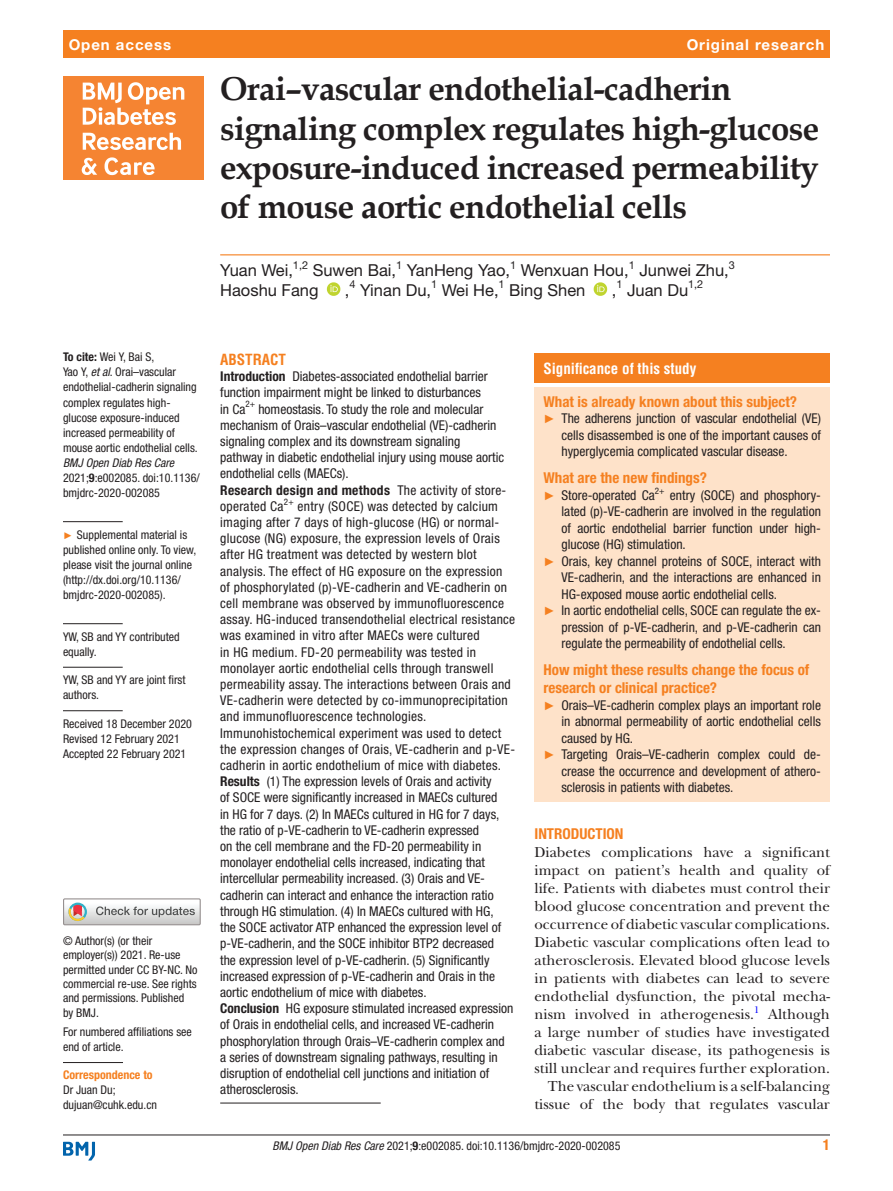
<style>
.page{position:relative;width:893px;height:1191px;background:#fff}
.page>*{position:absolute;margin:0;border:0;box-sizing:border-box;transform-origin:0 0}
.t1{font:700 33px/39px "Book Antiqua";letter-spacing:-.02em;color:#231f20}
.t2{font:16.5px "Helvetica Neue LT Std";color:#231f20}
.t3{font:15px/18px "New Baskerville";color:#231f20;text-align:justify}
.t4{font:700 condensed 15px/18px "Helvetica Neue LT Std";color:#f58020}
.t5{font:700 15px "Helvetica Neue LT Std";letter-spacing:.065em;color:#fff}
.t6{font:700 condensed 15px "Helvetica";color:#fff}
.t7{font:700 condensed 15px "Helvetica";color:#f58020}
.t8{font:condensed 13.5px/16.2px "Helvetica Neue LT Std";color:#231f20}
.t9{font:condensed 12px/15px "Helvetica Neue LT Std";color:#231f20}
.t10{font:700 condensed 12px "Helvetica Neue LT Std";color:#f58020}
.t11{font:10.95px "Helvetica Neue LT Std";color:#231f20}
.s1{font-weight:700}
.s2{font-style:italic}
.s3{font-family:"Arial";font-stretch:normal;font-size:9.75px;color:#f58020}
.s4{font-family:"Arial";font-stretch:normal;font-size:12px;color:#f58020}
</style>
<div class="page">
<hr style="left:63px;top:1134px;width:767px;height:1px;background:#231f20">
<svg style="left:63px;top:1141px;width:32px;height:19px"></svg>
<div style="left:63px;top:31px;width:767px;height:27px;background:#f58020"></div>
<hr style="left:220px;top:254px;width:610px;height:1px;background:#f58020">
<svg style="left:327px;top:282px;width:13px;height:14px"></svg>
<svg style="left:594px;top:282px;width:13px;height:14px"></svg>
<hr style="left:63px;top:1062px;width:60px;height:1px;background:#231f20">
<hr style="left:63px;top:521px;width:60px;height:1px;background:#231f20">
<hr style="left:63px;top:623px;width:60px;height:1px;background:#231f20">
<hr style="left:63px;top:667px;width:60px;height:1px;background:#231f20">
<hr style="left:63px;top:710px;width:60px;height:1px;background:#231f20">
<div style="left:63px;top:898px;width:138px;height:27px;border:1px solid #969090"></div>
<svg style="left:64px;top:899px;width:136px;height:25px"></svg>
<div style="left:63px;top:76px;width:140px;height:104px;background:#f58432"></div>
<svg style="left:83px;top:82px;width:101px;height:43px"></svg>
<svg style="left:83px;top:133px;width:98px;height:17px"></svg>
<svg style="left:82px;top:158px;width:15px;height:17px"></svg>
<svg style="left:105px;top:157px;width:50px;height:18px"></svg>
<hr style="left:220px;top:1102px;width:161px;height:1px;background:#231f20">
<div style="left:534px;top:353px;width:296px;height:30px;background:#f58020"></div>
<div style="left:534px;top:387px;width:296px;height:414px;background:#fee2c9"></div>
<p class="t5" style="left:69px;top:35px;width:104px">Open access</p>
<p class="t5" style="left:687px;top:35px;width:139px">Original research</p>
<h1 class="t1" style="left:220px;top:70px;width:601px">Orai–vascular endothelial-cadherin signaling complex regulates high-glucose exposure-induced increased permeability of mouse aortic endothelial cells</h1>
<p class="t2" style="left:220px;top:260px;width:74px">Yuan Wei,</p>
<p class="t11" style="left:293px;top:258px;width:17px">1,2</p>
<p class="t2" style="left:313px;top:260px;width:85px">Suwen Bai,</p>
<p class="t11" style="left:396px;top:258px;width:8px">1</p>
<p class="t2" style="left:407px;top:260px;width:105px">YanHeng Yao,</p>
<p class="t11" style="left:510px;top:258px;width:8px">1</p>
<p class="t2" style="left:521px;top:260px;width:109px">Wenxuan Hou,</p>
<p class="t11" style="left:629px;top:258px;width:8px">1</p>
<p class="t2" style="left:639px;top:260px;width:91px">Junwei Zhu,</p>
<p class="t11" style="left:729px;top:258px;width:8px">3</p>
<p class="t2" style="left:220px;top:280px;width:100px">Haoshu Fang</p>
<p class="t2" style="left:345px;top:280px;width:242px">,<sup>4</sup> Yinan Du,<sup>1</sup> Wei He,<sup>1</sup> Bing Shen</p>
<p class="t2" style="left:612px;top:280px;width:93px">,<sup>1</sup> Juan Du<sup>1,2</sup></p>
<p class="t9" style="left:63px;top:350px;width:136px"><span class="s1">To cite:</span> Wei Y, Bai S,<br>Yao Y, <span class="s2">et al</span>. Orai–vascular endothelial-cadherin signaling complex regulates high&shy;glucose exposure-induced increased permeability of mouse aortic endothelial cells.</p>
<p class="t9" style="left:63px;top:455px;width:138px"><span class="s2">BMJ Open Diab Res Care<br></span>2021;<span class="s1">9</span>:e002085. doi:10.1136/ bmjdrc-2020-002085</p>
<p class="t9" style="left:63px;top:527px;width:135px"><span class="s3">►</span> Supplemental material is published online only. To view, please visit the journal online (http://dx.doi.org/10.1136/ bmjdrc-2020-002085).</p>
<p class="t9" style="left:63px;top:629px;width:118px">YW, SB and YY contributed equally.</p>
<p class="t9" style="left:63px;top:672px;width:124px">YW, SB and YY are joint first authors.</p>
<p class="t9" style="left:63px;top:716px;width:130px">Received 18 December 2020<br>Revised 12 February 2021<br>Accepted 22 February 2021</p>
<p class="t9" style="left:63px;top:933px;width:136px;line-height:14.4px">© Author(s) (or their employer(s)) 2021. Re-use permitted under CC BY-NC. No commercial re-use. See rights and permissions. Published by BMJ.</p>
<p class="t9" style="left:63px;top:1024px;width:130px">For numbered affiliations see end of article.</p>
<p class="t10" style="left:63px;top:1067px;width:91px">Correspondence to</p>
<p class="t9" style="left:63px;top:1082px;width:96px">Dr Juan Du; dujuan@cuhk.edu.cn</p>
<p class="t7" style="left:220px;top:350px;width:67px">ABSTRACT</p>
<p class="t8" style="left:220px;top:368px;width:297px"><span class="s1">Introduction</span> Diabetes-associated endothelial barrier function impairment might be linked to disturbances<br>in Ca<sup>2+</sup> homeostasis. To study the role and molecular mechanism of Orais–vascular endothelial (VE)-cadherin signaling complex and its downstream signaling<br>pathway in diabetic endothelial injury using mouse aortic endothelial cells (MAECs).<br><span class="s1">Research design and methods</span> The activity of store&shy;operated Ca<sup>2+</sup> entry (SOCE) was detected by calcium imaging after 7 days of high-glucose (HG) or normal&shy;glucose (NG) exposure, the expression levels of Orais after HG treatment was detected by western blot analysis. The effect of HG exposure on the expression of phosphorylated (p)-VE-cadherin and VE-cadherin on cell membrane was observed by immunofluorescence assay. HG-induced transendothelial electrical resistance was examined in vitro after MAECs were cultured<br>in HG medium. FD-20 permeability was tested in monolayer aortic endothelial cells through transwell permeability assay. The interactions between Orais and VE-cadherin were detected by co-immunoprecipitation and immunofluorescence technologies.<br>Immunohistochemical experiment was used to detect the expression changes of Orais, VE-cadherin and p-VE&shy;cadherin in aortic endothelium of mice with diabetes.<br><span class="s1">Results</span> (1) The expression levels of Orais and activity<br>of SOCE were significantly increased in MAECs cultured<br>in HG for 7 days. (2) In MAECs cultured in HG for 7 days, the ratio of p-VE-cadherin to VE-cadherin expressed<br>on the cell membrane and the FD-20 permeability in monolayer endothelial cells increased, indicating that intercellular permeability increased. (3) Orais and VE&shy;cadherin can interact and enhance the interaction ratio through HG stimulation. (4) In MAECs cultured with HG,<br>the SOCE activator ATP enhanced the expression level of p-VE-cadherin, and the SOCE inhibitor BTP2 decreased<br>the expression level of p-VE-cadherin. (5) Significantly increased expression of p-VE-cadherin and Orais in the aortic endothelium of mice with diabetes.<br><span class="s1">Conclusion</span> HG exposure stimulated increased expression of Orais in endothelial cells, and increased VE-cadherin phosphorylation through Orais–VE-cadherin complex and<br>a series of downstream signaling pathways, resulting in disruption of endothelial cell junctions and initiation of atherosclerosis.</p>
<p class="t6" style="left:543px;top:359px;width:154px">Significance of this study</p>
<p class="t4" style="left:543px;top:392px;width:255px">What is already known about this subject?</p>
<p class="t8" style="left:561px;top:410px;width:261px;text-align:justify;text-indent:-18px"><span class="s4">►</span> The adherens junction of vascular endothelial (VE) cells disassembed is one of the important causes of hyperglycemia complicated vascular disease.</p>
<p class="t4" style="left:543px;top:469px;width:165px">What are the new findings?</p>
<p class="t8" style="left:543px;top:487px;width:279px"><span class="s4">►</span> Store-operated Ca<sup>2+</sup> entry (SOCE) and phosphory-</p>
<p class="t8" style="left:561px;top:503px;width:261px">lated (p)-VE-cadherin are involved in the regulation</p>
<p class="t8" style="left:561px;top:520px;width:261px">of aortic endothelial barrier function under high-</p>
<p class="t8" style="left:561px;top:536px;width:126px">glucose (HG) stimulation.</p>
<p class="t8" style="left:543px;top:553px;width:279px"><span class="s4">►</span> Orais, key channel proteins of SOCE, interact with</p>
<p class="t8" style="left:561px;top:569px;width:261px">VE-cadherin, and the interactions are enhanced in</p>
<p class="t8" style="left:561px;top:586px;width:217px">HG-exposed mouse aortic endothelial cells.</p>
<p class="t8" style="left:543px;top:602px;width:279px"><span class="s4">►</span> In aortic endothelial cells, SOCE can regulate the ex-</p>
<p class="t8" style="left:561px;top:619px;width:261px">pression of p-VE-cadherin, and p-VE-cadherin can</p>
<p class="t8" style="left:561px;top:635px;width:226px">regulate the permeability of endothelial cells.</p>
<p class="t4" style="left:543px;top:661px;width:267px">How might these results change the focus of research or clinical practice?</p>
<p class="t8" style="left:543px;top:697px;width:279px"><span class="s4">►</span> Orais–VE-cadherin complex plays an important role</p>
<p class="t8" style="left:561px;top:713px;width:261px">in abnormal permeability of aortic endothelial cells</p>
<p class="t8" style="left:561px;top:730px;width:73px">caused by HG.</p>
<p class="t8" style="left:543px;top:746px;width:279px"><span class="s4">►</span> Targeting Orais–VE-cadherin complex could de-</p>
<p class="t8" style="left:561px;top:763px;width:261px">crease the occurrence and development of athero-</p>
<p class="t8" style="left:561px;top:779px;width:174px">sclerosis in patients with diabetes.</p>
<p class="t4" style="left:534px;top:824px;width:91px">INTRODUCTION</p>
<p class="t3" style="left:534px;top:843px;width:297px">Diabetes complications have a significant impact on patient’s health and quality of life. Patients with diabetes must control their blood glucose concentration and prevent the occurrence of diabetic vascular complications.<br>Diabetic vascular complications often lead to atherosclerosis. Elevated blood glucose levels in patients with diabetes can lead to severe endothelial dysfunction, the pivotal mecha&shy;nism involved in atherogenesis.<sup>1</sup></p>
<p class="t3" style="left:534px;top:1005px;width:297px;text-align:right">Although<br>a large number of studies have investigated diabetic vascular disease, its pathogenesis is still unclear and requires further exploration.<br>The vascular endothelium is a self-balancing tissue of the body that regulates vascular</p>
<p class="t9" style="left:273px;top:1137px;width:349px"><span class="s2">BMJ Open Diab Res Care</span> 2021;<span class="s1">9</span>:e002085. doi:10.1136/bmjdrc-2020-002085</p>
<p class="t4" style="left:823px;top:1135px;width:9px">1</p>
</div>
